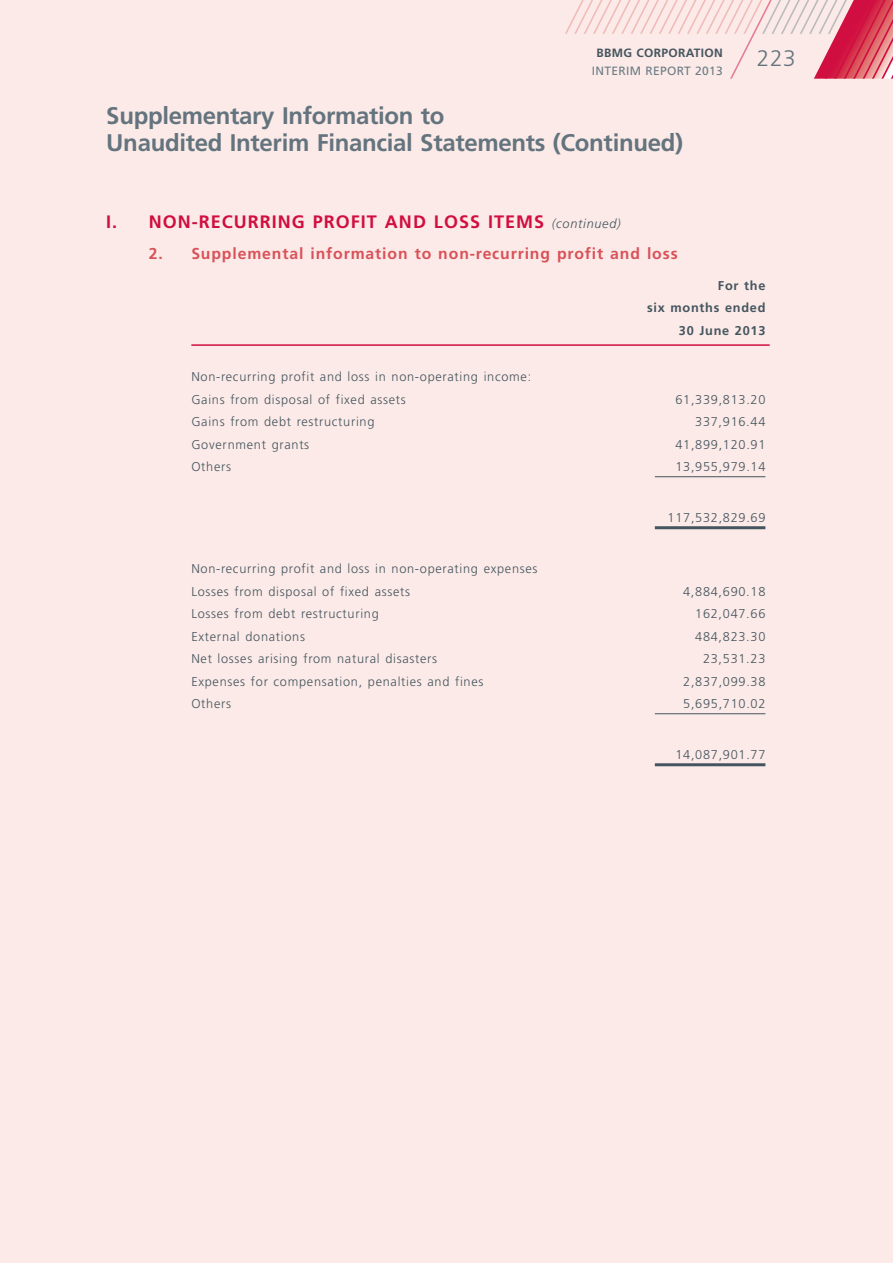
<style>
.page{position:relative;width:893px;height:1263px;background:#fbeae7}
.page>*{position:absolute;margin:0;border:0;box-sizing:border-box;transform-origin:0 0}
.t1{font:700 24px/27px "Frutiger LT Std";letter-spacing:-.015em;color:#64747e}
.t2{font:300 22.5px "Frutiger LT Std";color:#64747e}
.t3{font:700 18px "Frutiger LT Std";letter-spacing:.055em;color:#d10e40}
.t4{font:700 15.75px "Frutiger LT Std";letter-spacing:.055em;color:#d95159}
.t5{font:300 12.75px/22.5px "Frutiger LT Std";letter-spacing:.055em;color:#45555f}
.t6{font:700 12.75px/22.5px "Frutiger LT Std";letter-spacing:.055em;color:#45555f;text-align:right}
.t7{font:12px/17.9px "Frutiger LT Std";letter-spacing:.03em;color:#6c7c86;text-align:center}
.s1{font-weight:700;color:#45555f}
.s2{font-weight:300;font-style:italic;font-size:12.75px;color:#45555f}
</style>
<div class="page">
<svg style="left:565px;top:0;width:328px;height:79px"></svg>
<hr style="left:191px;top:344px;width:579px;height:2px;background:#d10e40">
<hr style="left:655px;top:476px;width:110px;height:1px;background:#45555f">
<hr style="left:655px;top:526px;width:110px;height:3px;background:#45555f">
<hr style="left:655px;top:713px;width:110px;height:1px;background:#45555f">
<hr style="left:655px;top:763px;width:110px;height:3px;background:#45555f">
<p class="t7" style="left:592px;top:44px;width:133px"><span class="s1">BBMG CORPORATION<br></span>INTERIM REPORT 2013</p>
<p class="t1" style="left:106px;top:102px;width:578px">Supplementary Information to<br>Unaudited Interim Financial Statements (Continued)</p>
<p class="t2" style="left:757px;top:45px;width:40px">223</p>
<p class="t3" style="left:106px;top:211px;width:516px">I. NON-RECURRING PROFIT AND LOSS ITEMS <span class="s2">(continued)</span></p>
<p class="t4" style="left:149px;top:244px;width:530px">2. Supplemental information to non-recurring profit and loss</p>
<p class="t6" style="left:647px;top:274px;width:120px">For the<br>six months ended<br>30 June 2013</p>
<p class="t5" style="left:191px;top:366px;width:341px">Non-recurring profit and loss in non-operating income:<br>Gains from disposal of fixed assets</p>
<p class="t5" style="left:675px;top:388px;width:92px">61,339,813.20</p>
<p class="t5" style="left:191px;top:411px;width:185px">Gains from debt restructuring</p>
<p class="t5" style="left:695px;top:411px;width:72px">337,916.44</p>
<p class="t5" style="left:191px;top:433px;width:119px">Government grants</p>
<p class="t5" style="left:675px;top:433px;width:92px">41,899,120.91</p>
<p class="t5" style="left:191px;top:456px;width:41px">Others</p>
<p class="t5" style="left:675px;top:456px;width:92px">13,955,979.14</p>
<p class="t5" style="left:191px;top:558px;width:348px">Non-recurring profit and loss in non-operating expenses<br>Losses from disposal of fixed assets</p>
<p class="t5" style="left:668px;top:507px;width:99px">117,532,829.69</p>
<p class="t5" style="left:683px;top:580px;width:84px">4,884,690.18</p>
<p class="t5" style="left:191px;top:603px;width:189px">Losses from debt restructuring</p>
<p class="t5" style="left:695px;top:603px;width:72px">162,047.66</p>
<p class="t5" style="left:191px;top:625px;width:115px">External donations</p>
<p class="t5" style="left:695px;top:625px;width:72px">484,823.30</p>
<p class="t5" style="left:191px;top:648px;width:247px">Net losses arising from natural disasters</p>
<p class="t5" style="left:703px;top:648px;width:64px">23,531.23</p>
<p class="t5" style="left:191px;top:670px;width:294px">Expenses for compensation, penalties and fines</p>
<p class="t5" style="left:683px;top:670px;width:84px">2,837,099.38</p>
<p class="t5" style="left:191px;top:693px;width:41px">Others</p>
<p class="t5" style="left:683px;top:693px;width:84px">5,695,710.02</p>
<p class="t5" style="left:675px;top:744px;width:92px">14,087,901.77</p>
</div>
